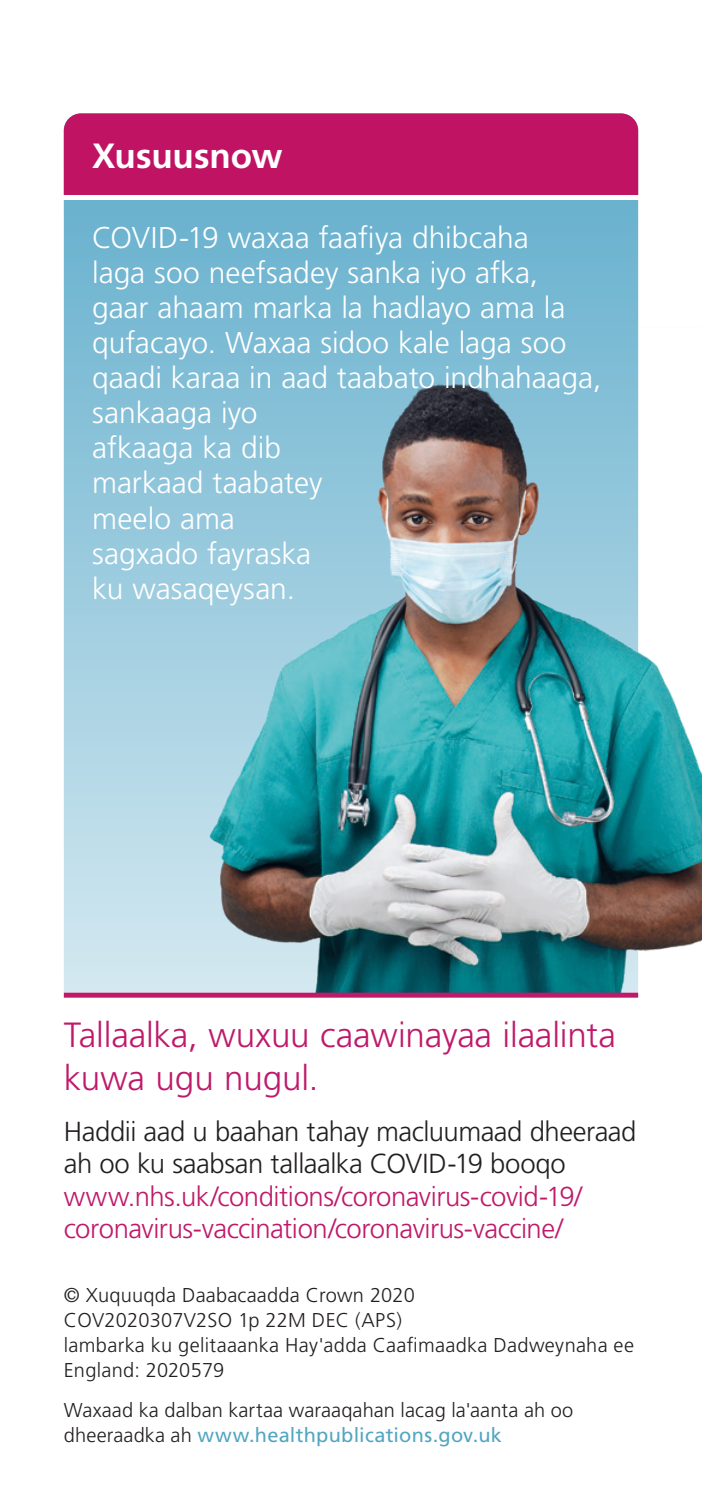
<style>
.page{position:relative;width:702px;height:1489px;background:#fff}
.page>*{position:absolute;margin:0;border:0;box-sizing:border-box;transform-origin:0 0}
.Body{font:300 35px/42.5px "Frutiger LT Std";letter-spacing:-.005em;color:#bf196a}
.Subtitle{font:700 35px "Frutiger LT Std";letter-spacing:-.005em;color:#fff}
.Body-2{font:300 30px/35px "Frutiger LT Std";color:#fff}
.Body-3{font:300 27.5px/32.5px "Frutiger LT Std";letter-spacing:-.02em;color:#bf196a}
.Body-4{font:300 20px/25px "Frutiger LT Std";letter-spacing:.01em;color:#231f20}
.s1{color:#231f20}
.s2{font-family:"Frutiger LT Std Roman 2";font-weight:400;color:#52a6c2}
</style>
<div class="page">
<svg style="left:64px;top:200px;width:574px;height:792px;background:#8dc4d9"></svg>
<img style="left:182px;top:326px;width:520px;height:666px">
<div style="left:64px;top:113px;width:574px;height:82px;background:#c01364"></div>
<div style="left:64px;top:992px;width:574px;height:5px;background:#bf196a"></div>
<p class="Subtitle" style="left:92px;top:135px;width:192px">Xusuusnow</p>
<p class="Body-2" style="left:92px;top:221px;width:510px">COVID-19 waxaa faafiya dhibcaha<br>laga soo neefsadey sanka iyo afka, gaar ahaam marka la hadlayo ama la qufacayo. Waxaa sidoo kale laga soo qaadi karaa in aad taabato indhahaaga, sankaaga iyo<br>afkaaga ka dib<br>markaad taabatey<br>meelo ama<br>sagxado fayraska<br>ku wasaqeysan.</p>
<p class="Body" style="left:64px;top:1014px;width:553px">Tallaalka, wuxuu caawinayaa ilaalinta kuwa ugu nugul.</p>
<p class="Body-3" style="left:64px;top:1115px;width:574px"><span class="s1">Haddii aad u baahan tahay macluumaad dheeraad ah oo ku saabsan tallaalka COVID-19 booqo </span>www.nhs.uk/conditions/coronavirus-covid-19/ coronavirus-vaccination/coronavirus-vaccine/</p>
<p class="Body-4" style="left:64px;top:1283px;width:572px">© Xuquuqda Daabacaadda Crown 2020<br>COV2020307V2SO 1p 22M DEC (APS)<br>lambarka ku gelitaaanka Hay'adda Caafimaadka Dadweynaha ee England: 2020579</p>
<p class="Body-4" style="left:64px;top:1397px;width:511px">Waxaad ka dalban kartaa waraaqahan lacag la'aanta ah oo dheeraadka ah <span class="s2">www.healthpublications.gov.uk</span></p>
</div>
